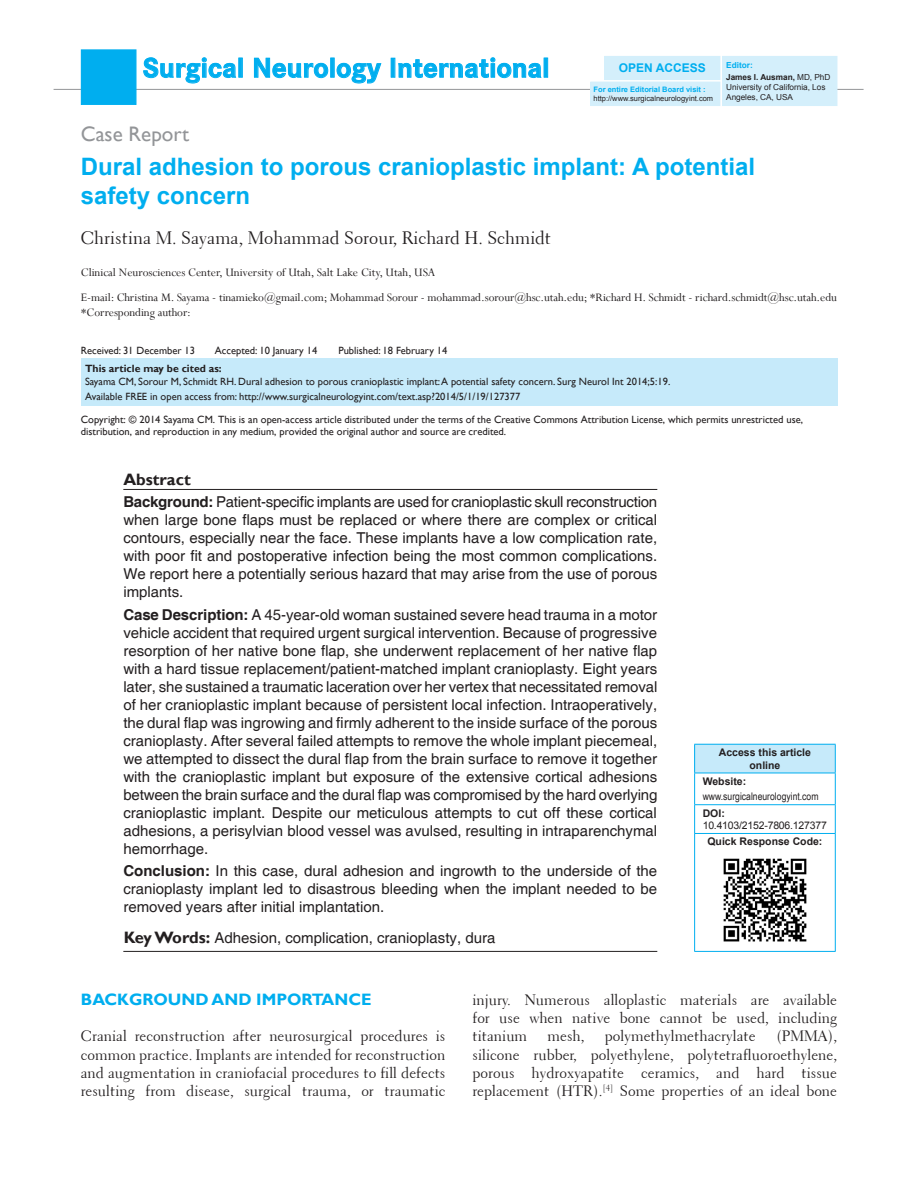
<style>
.page{position:relative;width:918px;height:1188px;background:#fff}
.page>*{position:absolute;margin:0;border:0;box-sizing:border-box;transform-origin:0 0}
.t1{font:700 27px "Corporate SBQ";color:#00aeef}
.AT{font:700 24px/28.8px "Arial";color:#00aeef}
.AH{font:21px "Gill Sans";color:#939598}
.AU{font:18px "Transitional 521 BT Roman A";color:#231f20}
.t2{font:700 16.5px "Gill Sans";color:#00aeef}
.ABSH{font:700 16.5px "Gill Sans";color:#231f20}
.ABS{font:15px/18px "Helvetica";color:#231f20;text-align:justify}
.TX{font:15px/18.3px "Transitional 521 BT Roman A";color:#231f20;text-align:justify}
.KWD{font:15px "Helvetica";color:#231f20}
.ADD{font:12.75px/15px "Perpetua";letter-spacing:-.005em;color:#231f20}
.AFF{font:12.75px "Perpetua";color:#231f20}
.t3{font:700 12px "Arial";color:#00aeef}
.Published{font:10.5px/12.6px "Gill Sans";color:#231f20}
.HIS{font:10.5px "Gill Sans";color:#231f20}
.AAO{font:700 10.5px/12.6px "Arial";color:#231f20;text-align:center}
.WEB{font:10.5px "Arial Narrow";color:#231f20}
.WEB-2{font:10.5px/12.6px "Arial";letter-spacing:-.02em;color:#231f20}
.WEB-3{font:700 10.5px "Arial";color:#231f20}
.t4{font:8.25px/9.9px "Arial";letter-spacing:-.005em;color:#231f20}
.t5{font:700 8.25px/12px "Arial";letter-spacing:-.005em;color:#231f20}
.t6{font:7.5px "Arial";color:#231f20}
.t7{font:700 7.5px "Arial";color:#00aeef}
.s1{color:#00aeef}
.s2{font-weight:400}
.s3{font-weight:700}
.s4{font-family:"Gill Sans";font-weight:700;font-size:16.5px}
</style>
<div class="page">
<hr style="left:54px;top:89px;width:810px;height:1px;background:#939598">
<svg style="left:143px;top:57px;width:93px;height:27px"></svg>
<div style="left:239px;top:58px;width:4px;height:20px;border:1px solid #00aeef"></div>
<svg style="left:254px;top:58px;width:74px;height:20px"></svg>
<div style="left:330px;top:58px;width:5px;height:20px;border:1px solid #00aeef"></div>
<svg style="left:337px;top:63px;width:45px;height:21px"></svg>
<svg style="left:398px;top:57px;width:144px;height:33px"></svg>
<div style="left:544px;top:58px;width:4px;height:20px;border:1px solid #00aeef"></div>
<div style="left:81px;top:49px;width:56px;height:56px;background:#00aeef;border:1px solid #00aeef"></div>
<div style="left:723px;top:56px;width:114px;height:50px;background:#d4effb"></div>
<div style="left:605px;top:56px;width:115px;height:24px;background:#d4effb"></div>
<div style="left:591px;top:82px;width:129px;height:24px;background:#d4effb"></div>
<div style="left:695px;top:744px;width:140px;height:29px;background:#c6eafa"></div>
<svg style="left:694px;top:745px;width:1px;height:28px"></svg>
<svg style="left:835px;top:745px;width:1px;height:28px"></svg>
<hr style="left:694px;top:744px;width:142px;height:1px;background:#00aeef">
<hr style="left:694px;top:773px;width:1px;height:31px;background:#00aeef">
<hr style="left:835px;top:773px;width:1px;height:31px;background:#00aeef">
<hr style="left:694px;top:773px;width:142px;height:1px;background:#00aeef">
<svg style="left:694px;top:805px;width:1px;height:28px"></svg>
<svg style="left:835px;top:805px;width:1px;height:28px"></svg>
<hr style="left:694px;top:804px;width:142px;height:1px;background:#00aeef">
<hr style="left:694px;top:834px;width:1px;height:117px;background:#00aeef">
<hr style="left:835px;top:834px;width:1px;height:117px;background:#00aeef">
<hr style="left:694px;top:833px;width:142px;height:1px;background:#00aeef">
<hr style="left:694px;top:951px;width:142px;height:1px;background:#00aeef">
<img style="left:723px;top:858px;width:84px;height:84px">
<hr style="left:123px;top:489px;width:534px;height:1px;background:#231f20">
<hr style="left:123px;top:951px;width:534px;height:1px;background:#231f20">
<div style="left:81px;top:359px;width:757px;height:47px;background:#c6eafa"></div>
<h1 class="t1" style="left:143px;top:51px;width:408px">Surgical Neurology International</h1>
<p class="t5" style="left:726px;top:60px;width:106px"><span class="s1">Editor:<br></span>James I. Ausman, <span class="s2">MD, PhD</span></p>
<p class="t4" style="left:726px;top:82px;width:101px">University of California, Los<br>Angeles, CA, USA</p>
<p class="t3" style="left:619px;top:60px;width:88px">OPEN ACCESS</p>
<p class="t7" style="left:594px;top:84px;width:114px">For entire Editorial Board visit :</p>
<p class="t6" style="left:594px;top:93px;width:121px">http://www.surgicalneurologyint.com</p>
<p class="AH" style="left:81px;top:122px;width:110px">Case Report</p>
<p class="AT" style="left:81px;top:153px;width:676px">Dural adhesion to porous cranioplastic implant: A potential safety concern</p>
<p class="AU" style="left:81px;top:226px;width:472px">Christina M. Sayama, Mohammad Sorour, Richard H. Schmidt</p>
<p class="AFF" style="left:81px;top:264px;width:356px">Clinical Neurosciences Center, University of Utah, Salt Lake City, Utah, USA</p>
<p class="ADD" style="left:81px;top:290px;width:758px">E-mail: Christina M. Sayama ‑ tinamieko@gmail.com; Mohammad Sorour ‑ mohammad.sorour@hsc.utah.edu; *Richard H. Schmidt ‑ richard.schmidt@hsc.utah.edu *Corresponding author:</p>
<p class="HIS" style="left:81px;top:345px;width:116px">Received: 31 December 13</p>
<p class="HIS" style="left:215px;top:345px;width:104px">Accepted: 10 January 14</p>
<p class="HIS" style="left:338px;top:345px;width:111px">Published: 18 February 14</p>
<p class="Published" style="left:85px;top:363px;width:587px"><span class="s3">This article may be cited as:<br></span>Sayama CM, Sorour M, Schmidt RH. Dural adhesion to porous cranioplastic implant: A potential safety concern. Surg Neurol Int 2014;5:19.</p>
<p class="Published" style="left:85px;top:390px;width:437px">Available FREE in open access from: http://www.surgicalneurologyint.com/text.asp?2014/5/1/19/127377</p>
<p class="Published" style="left:81px;top:413px;width:724px">Copyright: © 2014 Sayama CM. This is an open‑access article distributed under the terms of the Creative Commons Attribution License, which permits unrestricted use, distribution, and reproduction in any medium, provided the original author and source are credited.</p>
<p class="ABSH" style="left:123px;top:470px;width:69px">Abstract</p>
<p class="ABS" style="left:123px;top:494px;width:535px"><span class="s3">Background:</span> Patient‑specific implants are used for cranioplastic skull reconstruction when large bone flaps must be replaced or where there are complex or critical contours, especially near the face. These implants have a low complication rate, with poor fit and postoperative infection being the most common complications.<br>We report here a potentially serious hazard that may arise from the use of porous implants.</p>
<p class="ABS" style="left:123px;top:606px;width:536px"><span class="s3">Case Description:</span> A 45‑year‑old woman sustained severe head trauma in a motor vehicle accident that required urgent surgical intervention. Because of progressive resorption of her native bone flap, she underwent replacement of her native flap with a hard tissue replacement/patient‑matched implant cranioplasty. Eight years later, she sustained a traumatic laceration over her vertex that necessitated removal of her cranioplastic implant because of persistent local infection. Intraoperatively, the dural flap was ingrowing and firmly adherent to the inside surface of the porous cranioplasty. After several failed attempts to remove the whole implant piecemeal, we attempted to dissect the dural flap from the brain surface to remove it together with the cranioplastic implant but exposure of the extensive cortical adhesions between the brain surface and the dural flap was compromised by the hard overlying cranioplastic implant. Despite our meticulous attempts to cut off these cortical adhesions, a perisylvian blood vessel was avulsed, resulting in intraparenchymal hemorrhage.</p>
<p class="ABS" style="left:123px;top:862px;width:535px"><span class="s3">Conclusion:</span> In this case, dural adhesion and ingrowth to the underside of the cranioplasty implant led to disastrous bleeding when the implant needed to be removed years after initial implantation.</p>
<p class="KWD" style="left:124px;top:929px;width:373px"><span class="s4">Key Words:</span> Adhesion, complication, cranioplasty, dura</p>
<p class="AAO" style="left:719px;top:746px;width:94px">Access this article online</p>
<p class="WEB-3" style="left:703px;top:774px;width:45px">Website:</p>
<p class="WEB" style="left:703px;top:789px;width:117px">www.surgicalneurologyint.com</p>
<p class="WEB-2" style="left:703px;top:807px;width:126px"><span class="s3">DOI:<br></span>10.4103/2152-7806.127377</p>
<p class="AAO" style="left:707px;top:836px;width:116px">Quick Response Code:</p>
<h1 class="t2" style="left:81px;top:989px;width:292px">BACKGROUND AND IMPORTANCE</h1>
<p class="TX" style="left:81px;top:1027px;width:366px">Cranial reconstruction after neurosurgical procedures is common practice. Implants are intended for reconstruction and augmentation in craniofacial procedures to fill defects resulting from disease, surgical trauma, or traumatic</p>
<p class="TX" style="left:472px;top:991px;width:366px">injury. Numerous alloplastic materials are available for use when native bone cannot be used, including titanium</p>
<p class="TX" style="left:548px;top:1027px;width:39px">mesh,</p>
<p class="TX" style="left:605px;top:1027px;width:152px">polymethylmethacrylate</p>
<p class="TX" style="left:472px;top:1027px;width:366px;text-indent:304px">(PMMA), silicone rubber, polyethylene, polytetrafluoroethylene, porous hydroxyapatite ceramics, and hard tissue replacement (HTR).<sup>[4]</sup> Some properties of an ideal bone</p>
</div>
